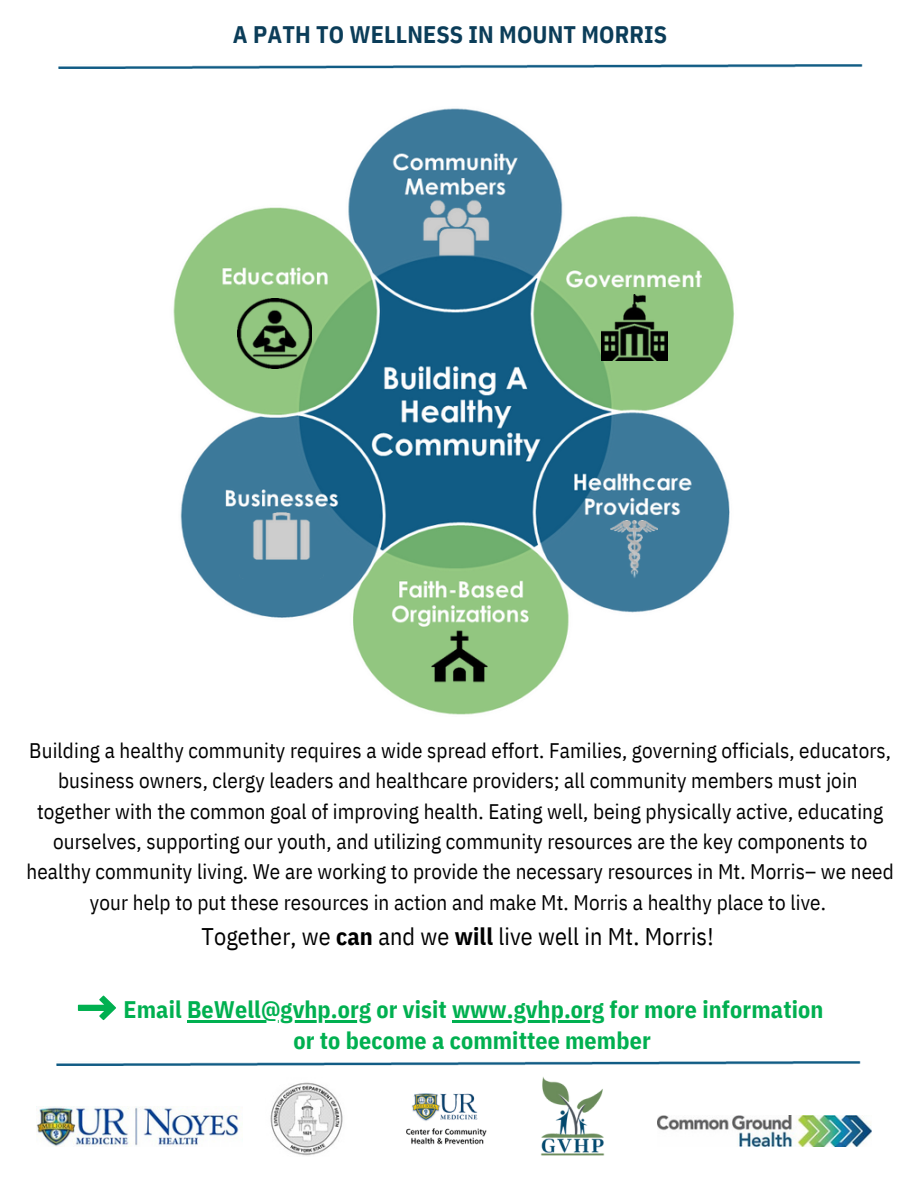
<style>
.page{position:relative;width:918px;height:1188px;background:#fff}
.page>*{position:absolute;margin:0;border:0;box-sizing:border-box;transform-origin:0 0}
.t1{font:700 24px/31.5px "IBM Plex Sans Cond";letter-spacing:.005em;color:#00b050;text-align:center}
.t2{font:24px "IBM Plex Sans Cond";letter-spacing:.005em;color:#000}
.t3{font:700 24px "IBM Plex Sans Cond";letter-spacing:.005em;color:#0b3d59}
.t4{font:21px/30.3px "IBM Plex Sans Cond";letter-spacing:.005em;color:#000;text-align:center}
.s1{font-weight:700}
</style>
<div class="page">
<img style="left:173px;top:108px;width:561px;height:607px">
<img style="left:237px;top:298px;width:75px;height:70px">
<img style="left:240px;top:494px;width:84px;height:85px">
<img style="left:425px;top:624px;width:70px;height:69px">
<img style="left:611px;top:520px;width:47px;height:59px">
<img style="left:602px;top:294px;width:65px;height:66px">
<img style="left:421px;top:195px;width:69px;height:65px">
<img style="left:58px;top:64px;width:804px;height:4px">
<img style="left:56px;top:1061px;width:805px;height:4px">
<img style="left:37px;top:1106px;width:202px;height:40px">
<img style="left:270px;top:1082px;width:73px;height:74px">
<img style="left:658px;top:1115px;width:213px;height:31px">
<img style="left:406px;top:1093px;width:81px;height:52px">
<img style="left:541px;top:1077px;width:64px;height:79px">
<svg style="left:78px;top:996px;width:38px;height:24px"></svg>
<hr style="left:187px;top:1020px;width:184px;height:2px;background:#00b050">
<hr style="left:452px;top:1020px;width:152px;height:2px;background:#00b050">
<p class="t3" style="left:233px;top:18px;width:436px">A PATH TO WELLNESS IN MOUNT MORRIS</p>
<p class="t4" style="left:27px;top:735px;width:869px">Building a healthy community requires a wide spread effort. Families, governing officials, educators, business owners, clergy leaders and healthcare providers; all community members must join together with the common goal of improving health. Eating well, being physically active, educating ourselves, supporting our youth, and utilizing community resources are the key components to healthy community living. We are working to provide the necessary resources in Mt. Morris– we need your help to put these resources in action and make Mt. Morris a healthy place to live.</p>
<p class="t2" style="left:202px;top:920px;width:514px">Together, we <span class="s1">can</span> and we <span class="s1">will</span> live well in Mt. Morris!</p>
<p class="t1" style="left:123px;top:993px;width:701px">Email BeWell@gvhp.org or visit www.gvhp.org for more information or to become a committee member</p>
</div>
